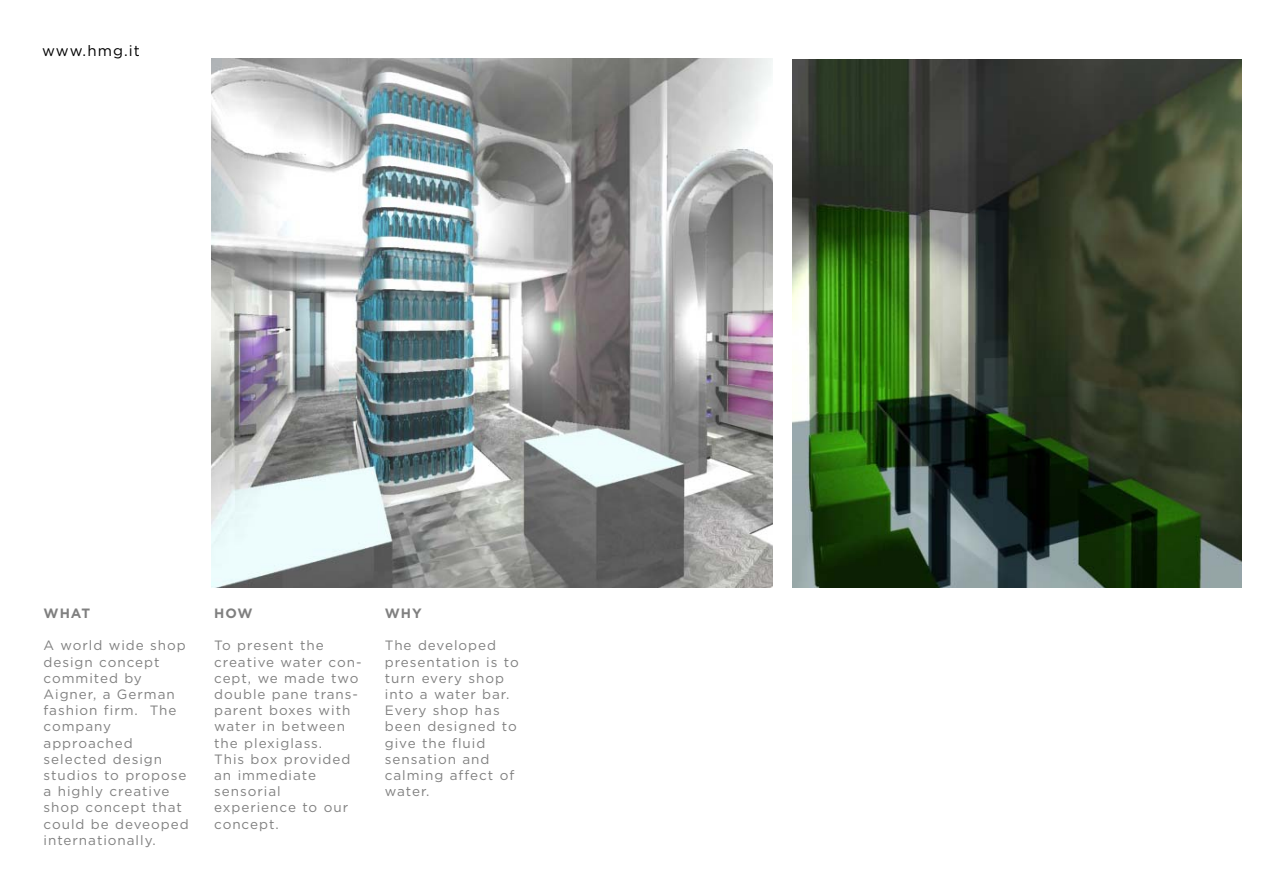
<style>
.page{position:relative;width:1263px;height:893px;background:#fff}
.page>*{position:absolute;margin:0;border:0;box-sizing:border-box;transform-origin:0 0}
.t1{font:15px "Gotham";letter-spacing:.07em;color:#000}
.t2{font:13.5px/16.2px "Gotham";letter-spacing:.07em;color:#808080}
.t3{font:700 13.5px "Gotham";letter-spacing:.075em;color:#808080}
</style>
<div class="page">
<img style="left:793px;top:60px;width:449px;height:527px">
<img style="left:211px;top:59px;width:562px;height:528px">
<p class="t1" style="left:42px;top:45px;width:99px">www.hmg.it</p>
<p class="t3" style="left:44px;top:608px;width:48px">WHAT</p>
<p class="t2" style="left:44px;top:638px;width:147px">A world wide shop design concept commited by<br>Aigner, a German fashion firm. The company approached selected design studios to propose a highly creative shop concept that could be deveoped internationally.</p>
<p class="t3" style="left:214px;top:608px;width:40px">HOW</p>
<p class="t2" style="left:214px;top:638px;width:149px">To present the creative water con&shy;cept, we made two double pane trans&shy;parent boxes with water in between the plexiglass.<br>This box provided an immediate sensorial experience to our concept.</p>
<p class="t3" style="left:385px;top:608px;width:39px">WHY</p>
<p class="t2" style="left:385px;top:638px;width:135px">The developed presentation is to turn every shop into a water bar.<br>Every shop has been designed to give the fluid sensation and calming affect of water.</p>
</div>
